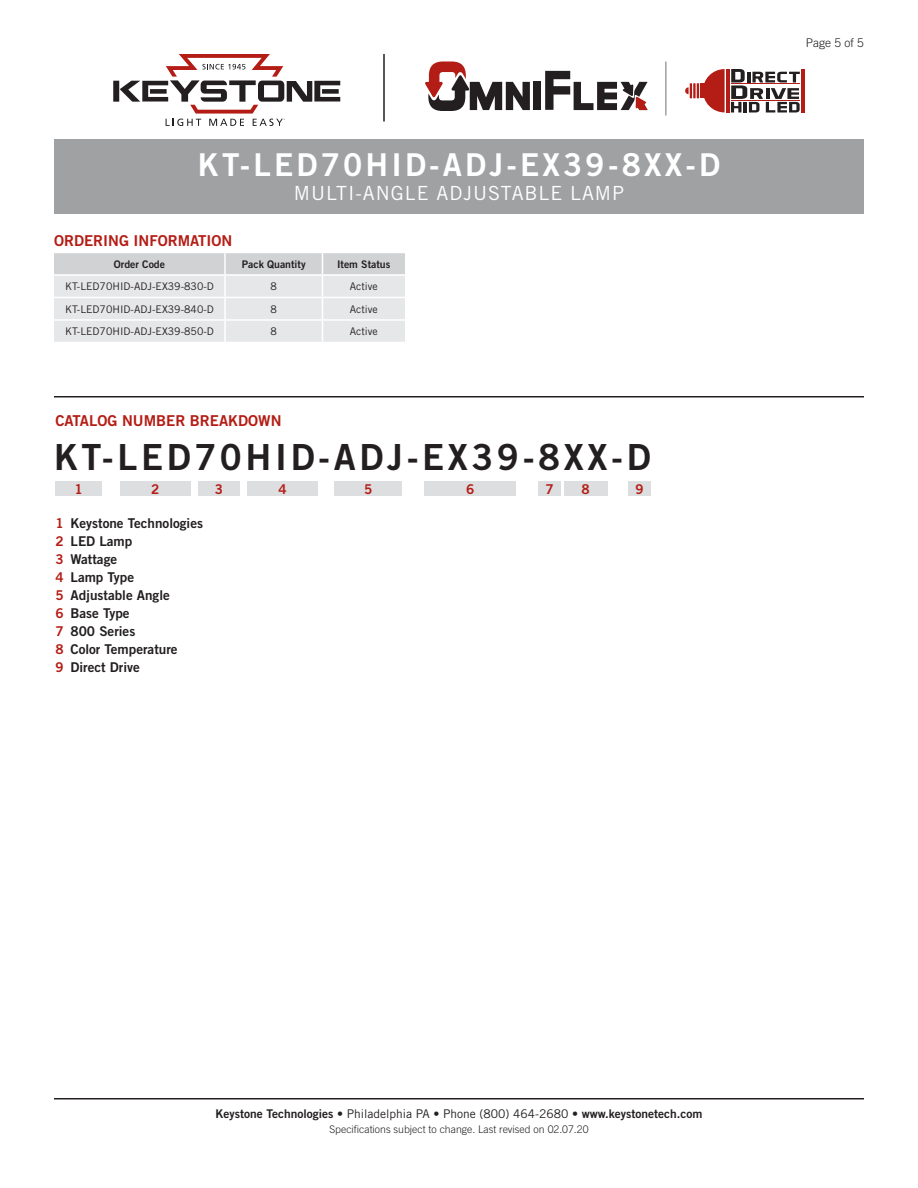
<style>
.page{position:relative;width:918px;height:1188px;background:#fff}
.page>*{position:absolute;margin:0;border:0;box-sizing:border-box;transform-origin:0 0}
.CatalogNumber{font:36px "Trade Gothic Bold Two";letter-spacing:.1em;color:#231f20}
.t1{font:31.5px "Trade Gothic Bold Two";letter-spacing:.1em;color:#fff}
.SubTitle{font:19.5px "Trade Gothic";letter-spacing:.05em;color:#fff}
.Heading_01{font:15px "Trade Gothic Bold Two";color:#b41d15}
.Catalog_Key{font:13.5px "Trade Gothic Bold Two";color:#231f20}
.Catalog_BarNumber{font:13.5px "Trade Gothic Bold Two";color:#b41d15}
.t2{font:12px "Trade Gothic Bold Two";color:#231f20}
.Page{font:300 12px "Trade Gothic";color:#231f20}
.Table_Text{font:10.5px "Trade Gothic";color:#231f20}
.Rev{font:300 10.5px "Trade Gothic";color:#231f20}
.Table_Header{font:10.5px "Trade Gothic Bold Two";color:#231f20}
.s1{color:#b41d15}
.s2{font-family:"Trade Gothic"}
</style>
<div class="page">
<hr style="left:54px;top:1098px;width:810px;height:2px;background:#231f20">
<hr style="left:54px;top:396px;width:810px;height:2px;background:#231f20">
<div style="left:56px;top:482px;width:46px;height:14px;background:#dddee0"></div>
<div style="left:120px;top:482px;width:70px;height:14px;background:#dddee0"></div>
<div style="left:248px;top:482px;width:70px;height:14px;background:#dddee0"></div>
<div style="left:198px;top:482px;width:42px;height:14px;background:#dddee0"></div>
<div style="left:334px;top:482px;width:68px;height:14px;background:#dddee0"></div>
<div style="left:628px;top:482px;width:23px;height:14px;background:#dddee0"></div>
<div style="left:538px;top:482px;width:23px;height:14px;background:#dddee0"></div>
<div style="left:564px;top:482px;width:44px;height:14px;background:#dddee0"></div>
<div style="left:424px;top:482px;width:92px;height:14px;background:#dddee0"></div>
<svg style="left:54px;top:253px;width:351px;height:89px;background:#e2e3e5"></svg>
<div style="left:54px;top:140px;width:810px;height:74px;background:#a0a1a3"></div>
<hr style="left:383px;top:54px;width:2px;height:68px;background:#231f20">
<svg style="left:113px;top:54px;width:227px;height:72px"></svg>
<hr style="left:726px;top:69px;width:3px;height:43px;background:#b41d15">
<hr style="left:801px;top:69px;width:4px;height:43px;background:#b41d15">
<svg style="left:685px;top:69px;width:40px;height:43px"></svg>
<svg style="left:731px;top:69px;width:69px;height:44px"></svg>
<div style="left:533px;top:82px;width:8px;height:28px;background:#231f20"></div>
<svg style="left:425px;top:61px;width:105px;height:50px"></svg>
<svg style="left:545px;top:71px;width:103px;height:39px"></svg>
<hr style="left:665px;top:62px;width:2px;height:54px;background:#a0a1a3">
<p class="t1" style="left:198px;top:146px;width:524px">KT-LED70HID-ADJ-EX39-8XX-D</p>
<p class="SubTitle" style="left:294px;top:181px;width:332px">MULTI-ANGLE ADJUSTABLE LAMP</p>
<p class="Heading_01" style="left:54px;top:231px;width:180px">ORDERING INFORMATION</p>
<p class="Table_Header" style="left:114px;top:258px;width:53px">Order Code</p>
<p class="Table_Header" style="left:242px;top:258px;width:65px">Pack Quantity</p>
<p class="Table_Header" style="left:337px;top:258px;width:55px">Item Status</p>
<p class="Table_Text" style="left:65px;top:280px;width:150px">KT-LED70HID-ADJ-EX39-830-D</p>
<p class="Table_Text" style="left:271px;top:280px;width:8px">8</p>
<p class="Table_Text" style="left:350px;top:280px;width:29px">Active</p>
<p class="Table_Text" style="left:65px;top:303px;width:150px">KT-LED70HID-ADJ-EX39-840-D</p>
<p class="Table_Text" style="left:271px;top:303px;width:8px">8</p>
<p class="Table_Text" style="left:350px;top:303px;width:29px">Active</p>
<p class="Table_Text" style="left:65px;top:325px;width:150px">KT-LED70HID-ADJ-EX39-850-D</p>
<p class="Table_Text" style="left:271px;top:325px;width:8px">8</p>
<p class="Table_Text" style="left:350px;top:325px;width:29px">Active</p>
<p class="Heading_01" style="left:56px;top:411px;width:228px">CATALOG NUMBER BREAKDOWN</p>
<p class="CatalogNumber" style="left:54px;top:435px;width:598px">KT-LED70HID-ADJ-EX39-8XX-D</p>
<p class="Catalog_BarNumber" style="left:75px;top:481px;width:10px">1</p>
<p class="Catalog_BarNumber" style="left:151px;top:481px;width:10px">2</p>
<p class="Catalog_BarNumber" style="left:215px;top:481px;width:10px">3</p>
<p class="Catalog_BarNumber" style="left:279px;top:481px;width:10px">4</p>
<p class="Catalog_BarNumber" style="left:364px;top:481px;width:10px">5</p>
<p class="Catalog_BarNumber" style="left:466px;top:481px;width:10px">6</p>
<p class="Catalog_BarNumber" style="left:546px;top:481px;width:10px">7</p>
<p class="Catalog_BarNumber" style="left:582px;top:481px;width:10px">8</p>
<p class="Catalog_BarNumber" style="left:636px;top:481px;width:10px">9</p>
<p class="Catalog_Key" style="left:56px;top:515px;width:149px"><span class="s1">1</span> Keystone Technologies</p>
<p class="Catalog_Key" style="left:56px;top:533px;width:78px"><span class="s1">2</span> LED Lamp</p>
<p class="Catalog_Key" style="left:56px;top:551px;width:63px"><span class="s1">3</span> Wattage</p>
<p class="Catalog_Key" style="left:56px;top:569px;width:80px"><span class="s1">4</span> Lamp Type</p>
<p class="Catalog_Key" style="left:56px;top:587px;width:116px"><span class="s1">5</span> Adjustable Angle</p>
<p class="Catalog_Key" style="left:56px;top:605px;width:76px"><span class="s1">6</span> Base Type</p>
<p class="Catalog_Key" style="left:56px;top:623px;width:81px"><span class="s1">7</span> 800 Series</p>
<p class="Catalog_Key" style="left:56px;top:641px;width:124px"><span class="s1">8</span> Color Temperature</p>
<p class="Catalog_Key" style="left:56px;top:659px;width:86px"><span class="s1">9</span> Direct Drive</p>
<p class="Page" style="left:806px;top:36px;width:60px">Page 5 of 5</p>
<p class="t2" style="left:216px;top:1106px;width:488px">Keystone Technologies <span class="s2">• Philadelphia PA • Phone (800) 464-2680 •</span> www.keystonetech.com</p>
<p class="Rev" style="left:329px;top:1123px;width:261px">Specifications subject to change. Last revised on 02.07.20</p>
</div>
